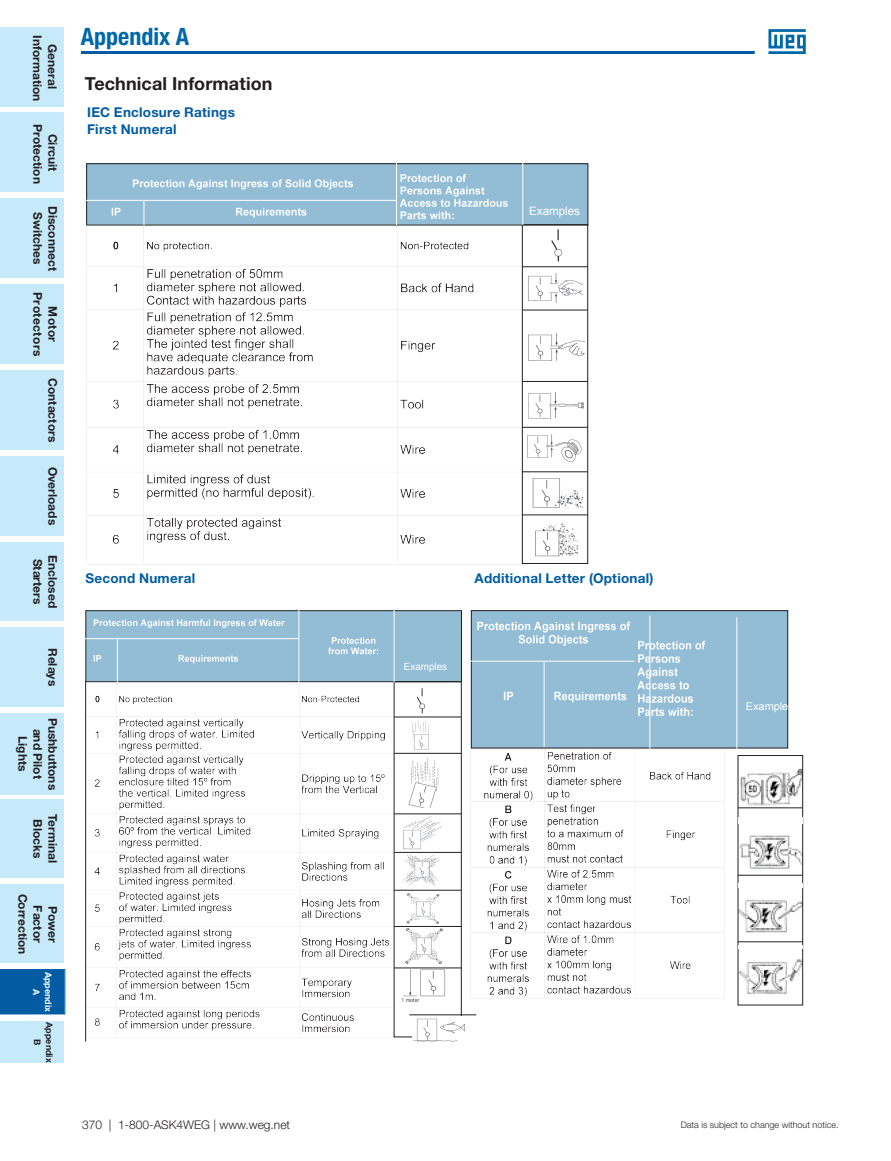
<style>
.page{position:relative;width:891px;height:1161px;background:#fff}
.page>*{position:absolute;margin:0;border:0;box-sizing:border-box;transform-origin:0 0}
.t1{font:700 condensed 24px "Helvetica Neue LT Pro";color:#0068a9}
.Page_Header{font:700 18px "Helvetica Neue LT Pro";letter-spacing:.005em;color:#231f20}
.Table_Header{font:700 13.5px "Helvetica Neue LT Pro";letter-spacing:.02em;color:#015ca3}
.t2{font:700 12px/15px "Helvetica Neue LT Std";color:#231f20;text-align:center}
.t3{font:300 12px "Helvetica Neue LT Pro";color:#231f20}
.t4{font:700 12px/15px "Helvetica Neue LT Std";letter-spacing:.03em;color:#231f20;text-align:center}
.paragraph_text{font:11.55px "Arial";color:#fff}
.paragraph_text-2{font:10.65px "Arial";color:#fff}
.paragraph_text-3{font:9.9px "Arial";color:#fff}
.t5{font:300 9px "Helvetica Neue LT Pro";color:#231f20}
.t6{font:700 9px/12px "Helvetica Neue LT Std";color:#fff;text-align:center}
.t7{font:700 9px/12px "Helvetica Neue LT Std";color:#231f20;text-align:center}
</style>
<div class="page">
<svg style="left:0;top:969px;width:66px;height:46px;background:#0760a5"></svg>
<div style="left:0;top:1021px;width:64px;height:42px;background:#c6eafa"></div>
<div style="left:0;top:27px;width:64px;height:79px;background:#c6eafa"></div>
<div style="left:0;top:113px;width:64px;height:79px;background:#c6eafa"></div>
<div style="left:0;top:199px;width:64px;height:79px;background:#c6eafa"></div>
<div style="left:0;top:285px;width:64px;height:79px;background:#c6eafa"></div>
<div style="left:0;top:456px;width:64px;height:80px;background:#c6eafa"></div>
<div style="left:0;top:627px;width:64px;height:80px;background:#c6eafa"></div>
<div style="left:0;top:713px;width:64px;height:81px;background:#c6eafa"></div>
<div style="left:0;top:799px;width:64px;height:79px;background:#c6eafa"></div>
<div style="left:0;top:370px;width:64px;height:80px;background:#c6eafa"></div>
<div style="left:0;top:885px;width:64px;height:78px;background:#c6eafa"></div>
<div style="left:0;top:542px;width:64px;height:79px;background:#c6eafa"></div>
<svg style="left:768px;top:29px;width:38px;height:25px"></svg>
<hr style="left:81px;top:51px;width:674px;height:3px;background:#015ca3">
<div style="left:87px;top:164px;width:501px;height:61px;background:#93bdd5"></div>
<img style="left:87px;top:171px;width:435px;height:394px">
<div style="left:522px;top:225px;width:66px;height:339px;border:1px solid #231f20"></div>
<hr style="left:522px;top:267px;width:66px;height:1px;background:#231f20">
<img style="left:551px;top:229px;width:12px;height:33px">
<img style="left:528px;top:273px;width:55px;height:30px">
<img style="left:528px;top:333px;width:56px;height:28px">
<img style="left:528px;top:392px;width:55px;height:27px">
<img style="left:527px;top:434px;width:55px;height:28px">
<img style="left:532px;top:478px;width:51px;height:30px">
<img style="left:535px;top:522px;width:43px;height:35px">
<hr style="left:523px;top:310px;width:65px;height:1px;background:#231f20">
<hr style="left:522px;top:381px;width:66px;height:1px;background:#231f20">
<hr style="left:522px;top:427px;width:66px;height:1px;background:#231f20">
<hr style="left:522px;top:472px;width:66px;height:1px;background:#231f20">
<hr style="left:522px;top:515px;width:66px;height:1px;background:#231f20">
<svg style="left:144px;top:201px;width:1px;height:24px"></svg>
<hr style="left:396px;top:159px;width:1px;height:66px;background:#fff">
<hr style="left:522px;top:161px;width:1px;height:64px;background:#fff">
<hr style="left:83px;top:200px;width:314px;height:1px;background:#fff">
<div style="left:471px;top:611px;width:317px;height:137px;background:#93bdd5"></div>
<div style="left:471px;top:610px;width:317px;height:138px;border:1px solid #231f20"></div>
<img style="left:471px;top:618px;width:253px;height:380px">
<img style="left:740px;top:768px;width:61px;height:226px">
<div style="left:738px;top:755px;width:65px;height:250px;border:1px solid #231f20"></div>
<div style="left:738px;top:817px;width:65px;height:7px;background:#fff"></div>
<div style="left:738px;top:883px;width:65px;height:5px;background:#fff"></div>
<hr style="left:738px;top:945px;width:64px;height:4px;background:#fff">
<hr style="left:738px;top:808px;width:64px;height:1px;background:#231f20">
<hr style="left:738px;top:875px;width:64px;height:1px;background:#231f20">
<hr style="left:738px;top:942px;width:64px;height:1px;background:#231f20">
<div style="left:86px;top:611px;width:375px;height:71px;background:#93bdd5"></div>
<div style="left:86px;top:610px;width:376px;height:72px;border:1px solid #231f20"></div>
<img style="left:85px;top:617px;width:309px;height:421px">
<hr style="left:394px;top:717px;width:67px;height:1px;background:#231f20">
<img style="left:416px;top:688px;width:10px;height:26px">
<img style="left:413px;top:720px;width:16px;height:30px">
<img style="left:408px;top:758px;width:31px;height:50px">
<img style="left:403px;top:816px;width:38px;height:34px">
<img style="left:404px;top:854px;width:36px;height:32px">
<img style="left:406px;top:893px;width:34px;height:31px">
<img style="left:405px;top:928px;width:38px;height:36px">
<img style="left:401px;top:969px;width:45px;height:34px">
<img style="left:413px;top:1018px;width:52px;height:24px">
<hr style="left:394px;top:753px;width:67px;height:1px;background:#231f20">
<hr style="left:394px;top:814px;width:67px;height:1px;background:#231f20">
<hr style="left:394px;top:852px;width:67px;height:1px;background:#231f20">
<hr style="left:394px;top:890px;width:67px;height:1px;background:#231f20">
<hr style="left:394px;top:926px;width:67px;height:1px;background:#231f20">
<hr style="left:394px;top:968px;width:67px;height:1px;background:#231f20">
<hr style="left:409px;top:1015px;width:67px;height:1px;background:#231f20">
<hr style="left:394px;top:610px;width:1px;height:73px;background:#fff">
<hr style="left:298px;top:610px;width:1px;height:73px;background:#fff">
<hr style="left:117px;top:639px;width:1px;height:44px;background:#fff">
<hr style="left:84px;top:638px;width:214px;height:1px;background:#fff">
<hr style="left:544px;top:662px;width:1px;height:85px;background:#fff">
<hr style="left:650px;top:616px;width:1px;height:139px;background:#fff">
<hr style="left:736px;top:617px;width:1px;height:138px;background:#fff">
<hr style="left:470px;top:661px;width:164px;height:1px;background:#fff">
<hr style="left:85px;top:681px;width:1px;height:360px;background:#231f20">
<p class="t2" style="left:60px;top:35px;width:68px;rotate:90deg">General<br>Information</p>
<p class="t2" style="left:60px;top:124px;width:61px;rotate:90deg">Circuit<br>Protection</p>
<p class="t2" style="left:60px;top:206px;width:66px;rotate:90deg">Disconnect<br>Switches</p>
<p class="t4" style="left:60px;top:292px;width:65px;rotate:90deg">Motor<br>Protectors</p>
<p class="t2" style="left:60px;top:378px;width:66px;rotate:90deg">Contactors</p>
<p class="t2" style="left:60px;top:467px;width:60px;rotate:90deg">Overloads</p>
<p class="t2" style="left:45px;top:559px;width:47px;rotate:90deg">Starters</p>
<p class="t2" style="left:60px;top:555px;width:54px;rotate:90deg">Enclosed</p>
<p class="t2" style="left:60px;top:648px;width:40px;rotate:90deg">Relays</p>
<p class="t2" style="left:60px;top:718px;width:74px;rotate:90deg">Pushbuttons and Pilot<br>Lights</p>
<p class="t2" style="left:60px;top:814px;width:50px;rotate:90deg">Terminal<br>Blocks</p>
<p class="t2" style="left:30px;top:894px;width:62px;rotate:90deg">Correction</p>
<p class="t2" style="left:45px;top:905px;width:39px;rotate:90deg">Factor</p>
<p class="t2" style="left:60px;top:906px;width:38px;rotate:90deg">Power</p>
<p class="t6" style="left:55px;top:972px;width:42px;rotate:90deg">Appendix<br>A</p>
<p class="t7" style="left:55px;top:1022px;width:42px;rotate:90deg">Appendix<br>B</p>
<h1 class="t1" style="left:81px;top:22px;width:110px">Appendix A</h1>
<p class="Page_Header" style="left:85px;top:72px;width:189px">Technical Information</p>
<p class="Table_Header" style="left:87px;top:104px;width:149px">IEC Enclosure Ratings</p>
<p class="Table_Header" style="left:87px;top:121px;width:91px">First Numeral</p>
<p class="paragraph_text" style="left:529px;top:204px;width:52px">Examples</p>
<p class="Table_Header" style="left:85px;top:569px;width:111px">Second Numeral</p>
<p class="Table_Header" style="left:475px;top:569px;width:181px">Additional Letter (Optional)</p>
<p class="paragraph_text-3" style="left:404px;top:660px;width:45px">Examples</p>
<p class="paragraph_text-2" style="left:746px;top:700px;width:50px">Examples</p>
<p class="t3" style="left:82px;top:1117px;width:210px">370 | 1-800-ASK4WEG | www.weg.net</p>
<p class="t5" style="left:681px;top:1119px;width:159px">Data is subject to change without notice.</p>
</div>
